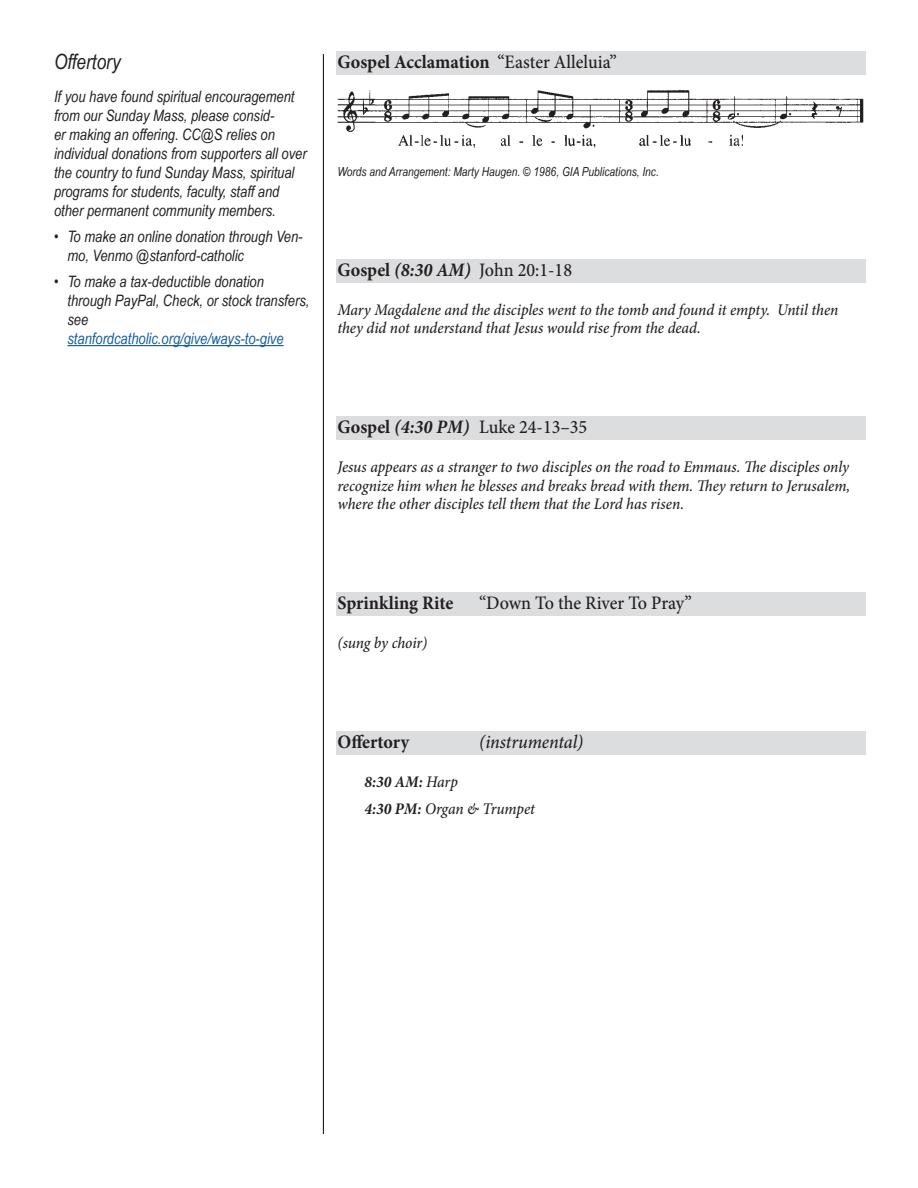
<style>
.page{position:relative;width:918px;height:1188px;background:#fff}
.page>*{position:absolute;margin:0;border:0;box-sizing:border-box;transform-origin:0 0}
.announcement_label{font:italic 21px "Arial Narrow";color:#231f20}
.Music_Label{font:500 19.05px "Minion Pro";color:#231f20;scale:.95 1}
.Music_Label-2{font:700 19.05px "Minion Pro";color:#231f20;scale:.95 1}
.Music_Label-3{font:italic 500 19.05px "Minion Pro";letter-spacing:-.01em;color:#231f20;scale:.95 1}
.reading_summary{font:italic 500 16.2px/18.5px "Minion Pro";letter-spacing:-.005em;color:#231f20;scale:.95 1}
.Lyrics{font:italic 500 16.2px "Minion Pro";letter-spacing:-.01em;color:#231f20;scale:.95 1}
.Lyrics-2{font:italic 700 16.2px "Minion Pro";color:#231f20;scale:.95 1}
.announcement_text_mu{font:italic 15.75px/19px "Arial Narrow";color:#231f20}
.music_credit{font:italic 12.45px "Arial Narrow";color:#231f20}
.s1{color:#175d9e}
.s2{font-weight:500}
.s3{font-weight:700}
.s4{font-weight:700;font-style:italic}
</style>
<div class="page">
<hr style="left:323px;top:54px;width:1px;height:1080px;background:#231f20">
<hr style="left:68px;top:345px;width:216px;height:1px;background:#175d9e">
<div style="left:336px;top:592px;width:529px;height:24px;background:#dcdddf"></div>
<div style="left:336px;top:731px;width:529px;height:24px;background:#dcdddf"></div>
<div style="left:336px;top:259px;width:529px;height:24px;background:#dcdddf"></div>
<div style="left:336px;top:51px;width:529px;height:24px;background:#dcdddf"></div>
<img style="left:337px;top:90px;width:527px;height:58px">
<div style="left:336px;top:417px;width:530px;height:23px;background:#dcdddf"></div>
<p class="announcement_label" style="left:54px;top:47px;width:68px">Offertory</p>
<p class="announcement_text_mu" style="left:54px;top:86px;width:254px">If you have found spiritual encouragement from our Sunday Mass, please consid-<br>er making an offering. CC@S relies on individual donations from supporters all over the country to fund Sunday Mass, spiritual programs for students, faculty, staff and other permanent community members.</p>
<p class="announcement_text_mu" style="left:68px;top:227px;width:237px;text-indent:-14px">• To make an online donation through Ven&shy;mo, Venmo @stanford-catholic</p>
<p class="announcement_text_mu" style="left:68px;top:271px;width:243px;text-indent:-14px">• To make a tax-deductible donation through PayPal, Check, or stock transfers, see<br><span class="s1">stanfordcatholic.org/give/ways-to-give</span></p>
<p class="Music_Label-2" style="left:337px;top:49px;width:296px">Gospel Acclamation <span class="s2">“Easter Alleluia”</span></p>
<p class="music_credit" style="left:337px;top:163px;width:323px">Words and Arrangement: Marty Haugen. © 1986, GIA Publications, Inc.</p>
<p class="Music_Label" style="left:337px;top:257px;width:248px"><span class="s3">Gospel</span> <span class="s4">(8:30 AM)</span> John 20:1-18</p>
<p class="reading_summary" style="left:337px;top:300px;width:529px">Mary Magdalene and the disciples went to the tomb and found it empty. Until then they did not understand that Jesus would rise from the dead.</p>
<p class="Music_Label" style="left:337px;top:414px;width:265px"><span class="s3">Gospel</span> <span class="s4">(4:30 PM)</span> Luke 24-13–35</p>
<p class="reading_summary" style="left:337px;top:458px;width:541px;text-align:justify">Jesus appears as a stranger to two disciples on the road to Emmaus. The disciples only recognize him when he blesses and breaks bread with them. They return to Jerusalem, where the other disciples tell them that the Lord has risen.</p>
<p class="Music_Label-2" style="left:337px;top:590px;width:123px">Sprinkling Rite</p>
<p class="Music_Label" style="left:479px;top:590px;width:225px">“Down To the River To Pray”</p>
<p class="Lyrics" style="left:337px;top:632px;width:96px">(sung by choir)</p>
<p class="Music_Label-2" style="left:337px;top:729px;width:77px">Offertory</p>
<p class="Music_Label-3" style="left:479px;top:729px;width:111px">(instrumental)</p>
<p class="Lyrics-2" style="left:364px;top:770px;width:100px">8:30 AM: <span class="s2">Harp</span></p>
<p class="Lyrics" style="left:364px;top:798px;width:181px"><span class="s3">4:30 PM:</span> Organ &amp; Trumpet</p>
</div>
